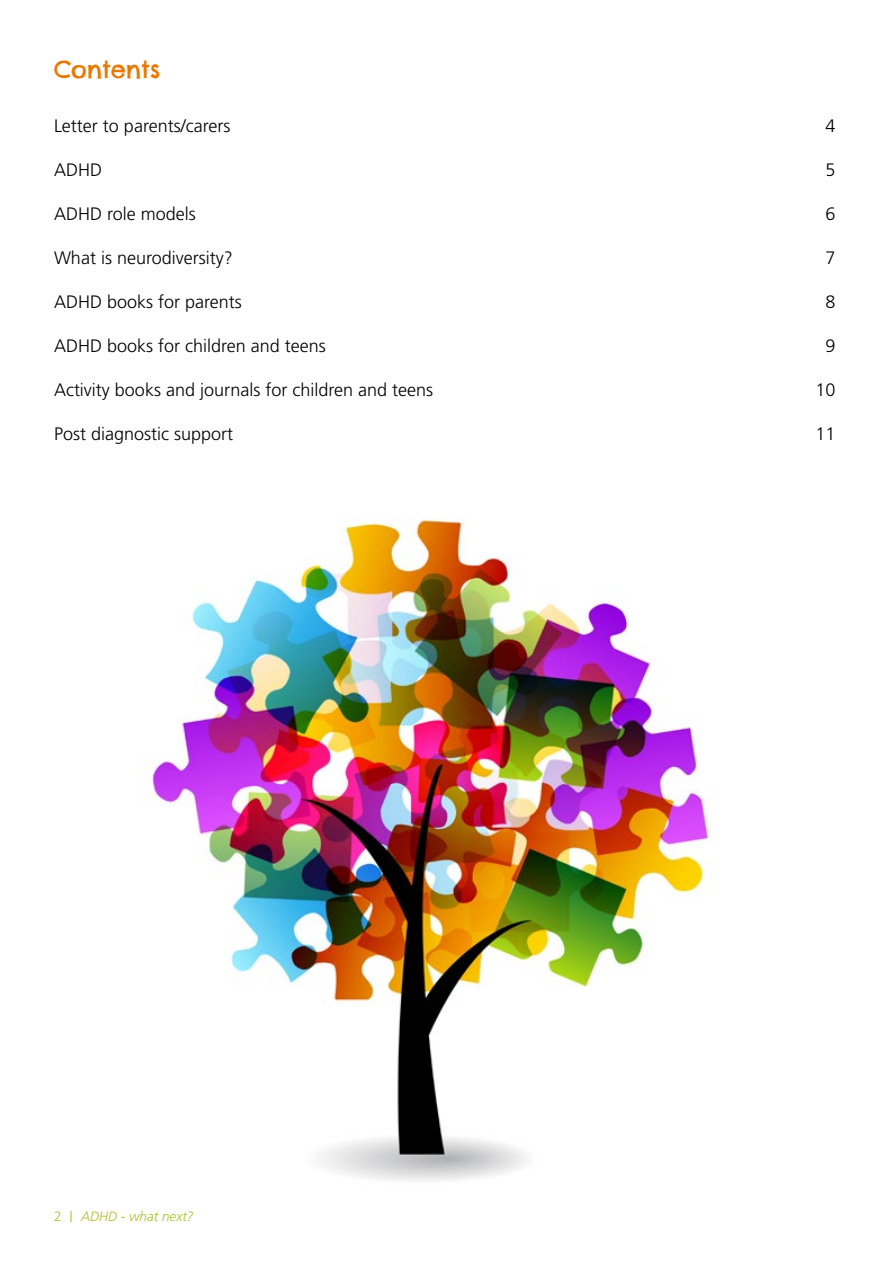
<style>
.page{position:relative;width:893px;height:1263px;background:#fff}
.page>*{position:absolute;margin:0;border:0;box-sizing:border-box;transform-origin:0 0}
.t1{font:24px "Chelsea Market";color:#ea7800}
.t2{font:300 18px "Frutiger";color:#000}
.t3{font:italic 300 13.5px "Frutiger";color:#abc02c}
.s1{font-style:normal}
.s2{font-style:normal;font-size:15px}
</style>
<div class="page">
<img style="left:152px;top:518px;width:563px;height:663px">
<h1 class="t1" style="left:54px;top:54px;width:108px">Contents</h1>
<p class="t2" style="left:54px;top:116px;width:178px">Letter to parents/carers</p>
<p class="t2" style="left:825px;top:116px;width:12px">4</p>
<p class="t2" style="left:54px;top:160px;width:50px">ADHD</p>
<p class="t2" style="left:825px;top:160px;width:12px">5</p>
<p class="t2" style="left:54px;top:204px;width:143px">ADHD role models</p>
<p class="t2" style="left:825px;top:204px;width:12px">6</p>
<p class="t2" style="left:54px;top:248px;width:180px">What is neurodiversity?</p>
<p class="t2" style="left:825px;top:248px;width:12px">7</p>
<p class="t2" style="left:54px;top:292px;width:189px">ADHD books for parents</p>
<p class="t2" style="left:825px;top:292px;width:12px">8</p>
<p class="t2" style="left:54px;top:336px;width:273px">ADHD books for children and teens</p>
<p class="t2" style="left:825px;top:336px;width:12px">9</p>
<p class="t2" style="left:54px;top:380px;width:381px">Activity books and journals for children and teens</p>
<p class="t2" style="left:815px;top:380px;width:22px">10</p>
<p class="t2" style="left:54px;top:424px;width:181px">Post diagnostic support</p>
<p class="t2" style="left:815px;top:424px;width:22px">11</p>
<p class="t3" style="left:54px;top:1208px;width:141px"><span class="s1">2</span> <span class="s2">|</span> ADHD - what next?</p>
</div>
